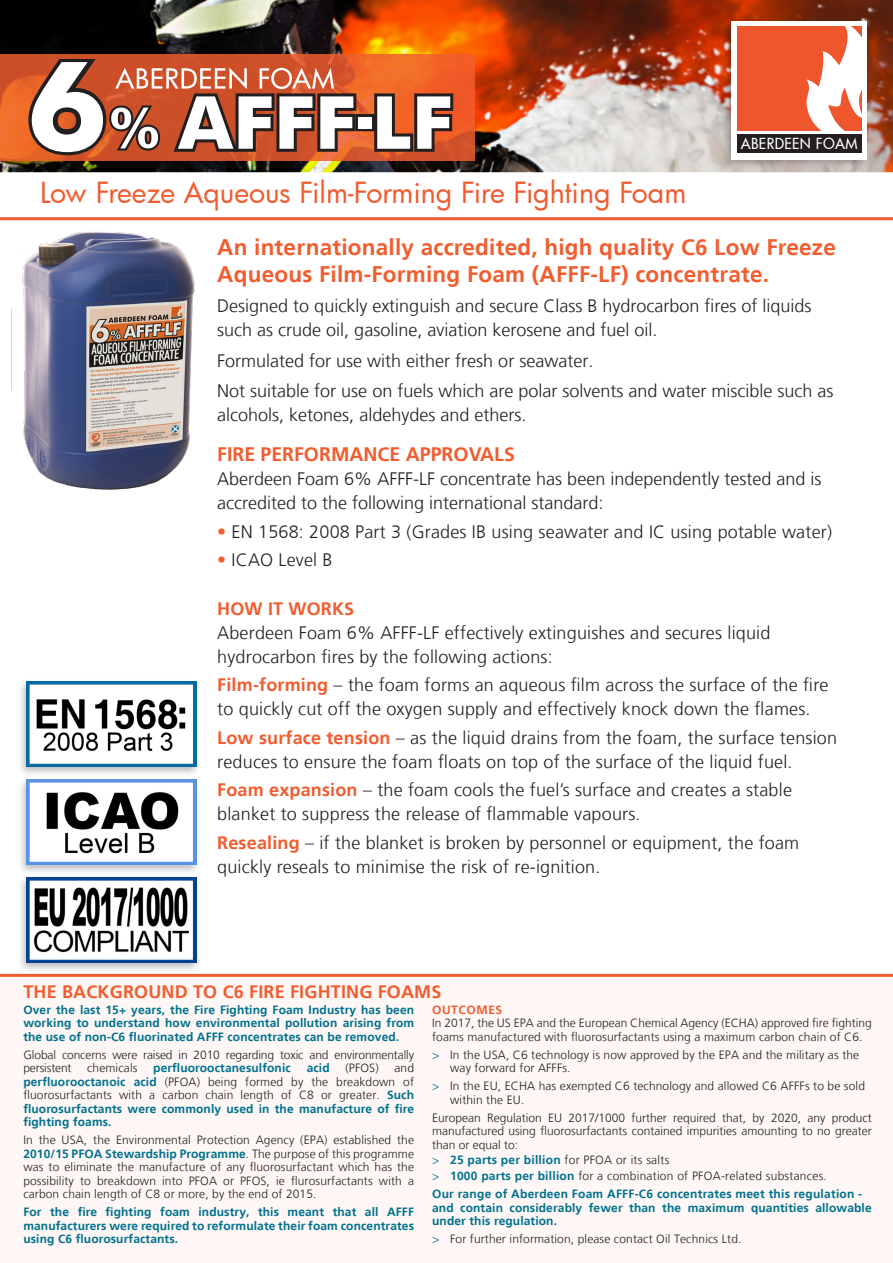
<style>
.page{position:relative;width:893px;height:1263px;background:#fff}
.page>*{position:absolute;margin:0;border:0;box-sizing:border-box;transform-origin:0 0}
.t1{font:28.5px "Futura";letter-spacing:-.005em;color:#f15b2e}
.t2{font:700 22.5px/27px "Frutiger LT";letter-spacing:.01em;color:#f15d2f}
.t3{font:700 19.5px "Frutiger LT";color:#f15d2f}
.t4{font:300 18px/24px "Frutiger LT";letter-spacing:.01em;color:#231f20}
.t5{font:700 18px "Frutiger LT";letter-spacing:.01em;color:#f15d2f}
.t6{font:500 14.85px "Futura";letter-spacing:.025em;color:#fff;scale:.95 1}
.t7{font:300 12px/13.5px "Frutiger LT";letter-spacing:.01em;color:#231f20;text-align:justify}
.t8{font:700 12px/13.5px "Frutiger LT";letter-spacing:.01em;color:#00718e;text-align:justify}
.t9{font:300 12px/13.5px "Frutiger LT";letter-spacing:-.01em;color:#231f20}
.t10{font:700 12px "Frutiger LT";letter-spacing:.05em;color:#f15d2f}
.s1{color:#f15d2f}
.s2{font-weight:700;color:#f15d2f}
.s3{color:#00718e}
.s4{font-weight:300}
.s5{font-weight:300;color:#231f20}
.s6{font-weight:700;color:#00718e}
</style>
<div class="page">
<img style="left:0;top:0;width:893px;height:172px">
<div style="left:17px;top:874px;width:185px;height:99px;background:#231f20;opacity:.3"></div>
<img style="left:26px;top:877px;width:171px;height:85px">
<img style="left:11px;top:232px;width:184px;height:258px">
<div style="left:721px;top:16px;width:149px;height:153px;background:#231f20;opacity:.3"></div>
<div style="left:731px;top:21px;width:136px;height:139px;background:#fff"></div>
<div style="left:737px;top:135px;width:124px;height:18px;background:#231f20"></div>
<svg style="left:737px;top:27px;width:124px;height:104px"></svg>
<svg style="left:0;top:54px;width:475px;height:106px;background:#ea6228"></svg>
<hr style="left:0;top:217px;width:893px;height:3px;background:#f15d2f">
<div style="left:0;top:975px;width:893px;height:288px;background:#fef7f5"></div>
<hr style="left:0;top:974px;width:893px;height:3px;background:#f15d2f">
<div style="left:17px;top:776px;width:185px;height:99px;background:#231f20;opacity:.3"></div>
<img style="left:26px;top:779px;width:171px;height:85px">
<div style="left:17px;top:678px;width:185px;height:100px;background:#231f20;opacity:.3"></div>
<img style="left:26px;top:682px;width:171px;height:85px">
<div style="left:355px;top:114px;width:20px;height:17px;border:6px solid #231f20"></div>
<div style="left:358px;top:117px;width:14px;height:11px;background:#fff"></div>
<svg style="left:371px;top:90px;width:85px;height:65px"></svg>
<svg style="left:22px;top:51px;width:337px;height:110px"></svg>
<p class="t1" style="left:40px;top:173px;width:648px">Low Freeze Aqueous Film-Forming Fire Fighting Foam</p>
<p class="t6" style="left:741px;top:134px;width:124px">ABERDEEN FOAM</p>
<p class="t2" style="left:217px;top:234px;width:620px">An internationally accredited, high quality C6 Low Freeze<br>Aqueous Film-Forming Foam (AFFF-LF) concentrate.</p>
<p class="t4" style="left:217px;top:294px;width:596px">Designed to quickly extinguish and secure Class B hydrocarbon fires of liquids such as crude oil, gasoline, aviation kerosene and fuel oil.</p>
<p class="t4" style="left:217px;top:349px;width:378px">Formulated for use with either fresh or seawater.</p>
<p class="t4" style="left:217px;top:379px;width:618px">Not suitable for use on fuels which are polar solvents and water miscible such as alcohols, ketones, aldehydes and ethers.</p>
<p class="t3" style="left:217px;top:443px;width:299px">FIRE PERFORMANCE APPROVALS</p>
<p class="t4" style="left:217px;top:467px;width:606px">Aberdeen Foam 6% AFFF-LF concentrate has been independently tested and is accredited to the following international standard:</p>
<p class="t4" style="left:217px;top:520px;width:616px"><span class="s1">•</span> EN 1568: 2008 Part 3 (Grades IB using seawater and IC using potable water)</p>
<p class="t4" style="left:217px;top:548px;width:117px"><span class="s1">•</span> ICAO Level B</p>
<p class="t5" style="left:217px;top:598px;width:139px">HOW IT WORKS</p>
<p class="t4" style="left:217px;top:620px;width:555px">Aberdeen Foam 6% AFFF-LF effectively extinguishes and secures liquid hydrocarbon fires by the following actions:</p>
<p class="t4" style="left:217px;top:673px;width:613px"><span class="s2">Film-forming</span> – the foam forms an aqueous film across the surface of the fire to quickly cut off the oxygen supply and effectively knock down the flames.</p>
<p class="t4" style="left:217px;top:725px;width:621px"><span class="s2">Low surface tension</span> – as the liquid drains from the foam, the surface tension reduces to ensure the foam floats on top of the surface of the liquid fuel.</p>
<p class="t4" style="left:217px;top:778px;width:576px"><span class="s2">Foam expansion</span> – the foam cools the fuel’s surface and creates a stable blanket to suppress the release of flammable vapours.</p>
<p class="t4" style="left:217px;top:830px;width:583px"><span class="s2">Resealing</span> – if the blanket is broken by personnel or equipment, the foam quickly reseals to minimise the risk of re-ignition.</p>
<p class="t5" style="left:23px;top:981px;width:420px">THE BACKGROUND TO C6 FIRE FIGHTING FOAMS</p>
<p class="t8" style="left:23px;top:1003px;width:392px">Over the last 15+ years, the Fire Fighting Foam Industry has been working to understand how environmental pollution arising from the use of non-C6 fluorinated AFFF concentrates can be removed.</p>
<p class="t9" style="left:23px;top:1048px;width:392px">Global concerns were raised in 2010 regarding toxic and environmentally persistent</p>
<p class="t10" style="left:432px;top:1002px;width:72px">OUTCOMES</p>
<p class="t7" style="left:432px;top:1016px;width:441px">In 2017, the US EPA and the European Chemical Agency (ECHA) approved fire fighting foams manufactured with fluorosurfactants using a maximum carbon chain of C6.</p>
<p class="t7" style="left:432px;top:1048px;width:429px"><span class="s3">&gt;</span> In the USA, C6 technology is now approved by the EPA and the military as the</p>
<p class="t7" style="left:450px;top:1061px;width:122px">way forward for AFFFs.</p>
<p class="t7" style="left:432px;top:1079px;width:434px"><span class="s3">&gt;</span> In the EU, ECHA has exempted C6 technology and allowed C6 AFFFs to be sold</p>
<p class="t7" style="left:450px;top:1093px;width:76px">within the EU.</p>
<p class="t7" style="left:432px;top:1111px;width:441px">European Regulation EU 2017/1000 further required that, by 2020, any product manufactured using fluorosurfactants contained impurities amounting to no greater than or equal to:</p>
<p class="t8" style="left:432px;top:1153px;width:239px"><span class="s4">&gt;</span> 25 parts per billion <span class="s5">for PFOA or its salts</span></p>
<p class="t7" style="left:432px;top:1169px;width:396px"><span class="s3">&gt;</span> <span class="s6">1000 parts per billion</span> for a combination of PFOA-related substances.</p>
<p class="t8" style="left:432px;top:1187px;width:432px">Our range of Aberdeen Foam AFFF-C6 concentrates meet this regulation -</p>
<p class="t8" style="left:432px;top:1201px;width:441px">and contain considerably fewer than the maximum quantities allowable under this regulation.</p>
<p class="t7" style="left:432px;top:1232px;width:311px"><span class="s3">&gt;</span> For further information, please contact Oil Technics Ltd.</p>
<p class="t7" style="left:87px;top:1061px;width:52px">chemicals</p>
<p class="t8" style="left:153px;top:1061px;width:139px">perfluorooctanesulfonic</p>
<p class="t8" style="left:307px;top:1061px;width:25px">acid</p>
<p class="t7" style="left:345px;top:1061px;width:35px">(PFOS)</p>
<p class="t8" style="left:23px;top:1061px;width:392px;text-indent:371px"><span class="s5">and </span>perfluorooctanoic acid <span class="s5">(PFOA) being formed by the breakdown of fluorosurfactants with a carbon chain length of C8 or greater.</span> Such fluorosurfactants were commonly used in the manufacture of fire fighting foams.</p>
<p class="t7" style="left:23px;top:1133px;width:392px">In the USA, the Environmental Protection Agency (EPA) established the <span class="s6">2010/15 PFOA Stewardship Programme</span>. The purpose of this programme was to eliminate the manufacture of any fluorosurfactant which has the possibility to breakdown into PFOA or PFOS, ie flurosurfactants with a carbon chain length of C8 or more, by the end of 2015.</p>
<p class="t8" style="left:23px;top:1205px;width:392px">For the fire fighting foam industry, this meant that all AFFF manufacturers were required to reformulate their foam concentrates using C6 fluorosurfactants.</p>
</div>
